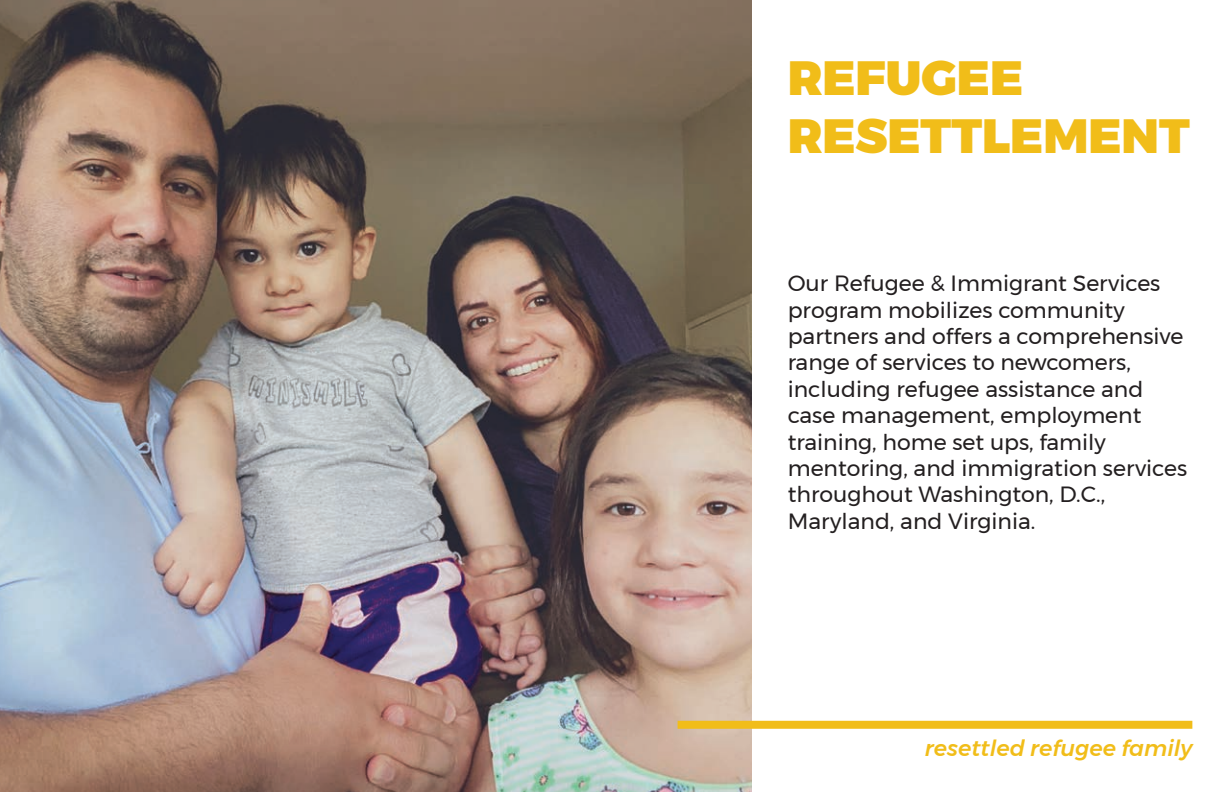
<style>
.page{position:relative;width:1224px;height:792px;background:#fff}
.page>*{position:absolute;margin:0;border:0;box-sizing:border-box;transform-origin:0 0}
.t1{font:900 48px/57.6px "Montserrat";color:#f1bd19}
.t2{font:22px/26.4px "Montserrat";color:#231f20}
.t3{font:italic 500 22px "Montserrat";color:#f1bd19}
</style>
<div class="page">
<img style="left:0;top:0;width:752px;height:792px">
<div style="left:678px;top:721px;width:514px;height:8px;background:#f1bd19"></div>
<h1 class="t1" style="left:788px;top:50px;width:404px">REFUGEE<br>RESETTLEMENT</h1>
<p class="t2" style="left:788px;top:270px;width:401px">Our Refugee &amp; Immigrant Services program mobilizes community partners and offers a comprehensive range of services to newcomers, including refugee assistance and case management, employment training, home set ups, family mentoring, and immigration services throughout Washington, D.C.,<br>Maryland, and Virginia.</p>
<p class="t3" style="left:925px;top:731px;width:269px">resettled refugee family</p>
</div>
